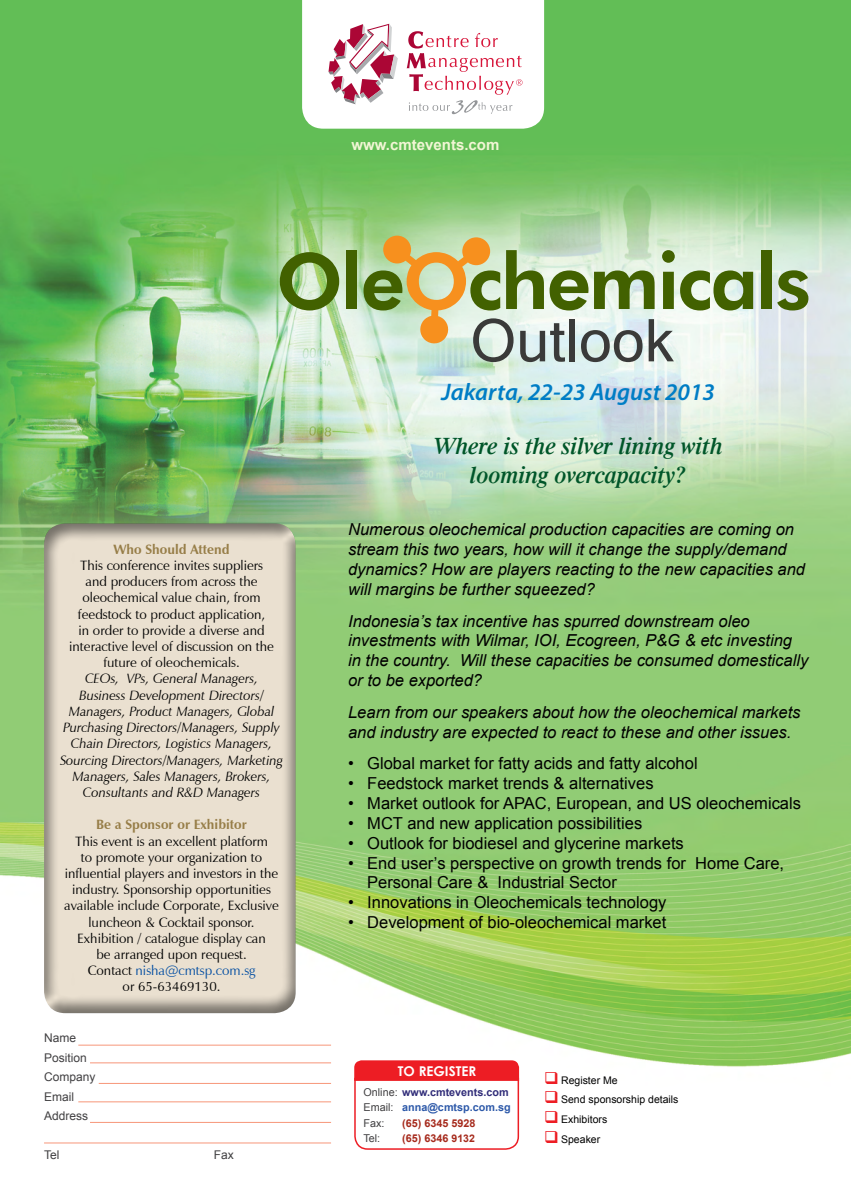
<style>
.page{position:relative;width:851px;height:1191px;background:#fff}
.page>*{position:absolute;margin:0;border:0;box-sizing:border-box;transform-origin:0 0}
.t1{font:italic 600 24px/28.8px "Dutch 801 BT";color:#005629;text-align:center}
.t2{font:italic 600 24px "Myriad Pro";color:#007dc5}
.t3{font:italic 16.5px/19.8px "Arial";color:#000}
.t4{font:16.5px/19.8px "Arial";color:#000}
.t5{font:700 15px "Arial";color:#f2f6d5}
.t6{font:13.5px/16.2px "Zapf Humanist 601 BT";color:#000;text-align:center}
.t7{font:italic 13.5px/16.2px "Zapf Humanist 601 BT";color:#000;text-align:center}
.t8{font:700 13.5px "Zapf Humanist 601 BT";color:#977e48}
.t9{font:700 13.5px "Century Gothic";color:#fff}
.t10{font:12px/19.5px "Arial";color:#414042}
.t11{font:10.8px/15px "Arial";color:#414042}
.t12{font:700 10.8px "Arial";color:#a62a1c}
.t13{font:10.5px "Arial";color:#000}
.s1{color:#034ea2}
.s2{font-weight:700;color:#312d79}
.s3{font-weight:700;color:#2d59a9}
.s4{font-size:10.5px}
.s5{color:#ed1d24}
</style>
<div class="page">
<img style="left:0;top:0;width:850px;height:1144px">
<svg style="left:302px;top:0;width:242px;height:129px"></svg>
<div style="left:29px;top:517px;width:279px;height:497px;background:#000;opacity:.5"></div>
<svg style="left:280px;top:252px;width:59px;height:58px;background:#82a15a"></svg>
<div style="left:346px;top:250px;width:11px;height:59px;background:#426100"></div>
<svg style="left:680px;top:270px;width:73px;height:40px;background:#869d60"></svg>
<div style="left:761px;top:250px;width:11px;height:59px;background:#426100"></div>
<svg style="left:777px;top:270px;width:31px;height:40px"></svg>
<svg style="left:363px;top:236px;width:311px;height:126px;background:#b8c19c"></svg>
<svg style="left:353px;top:1060px;width:166px;height:90px"></svg>
<hr style="left:78px;top:1044px;width:253px;height:1px;background:#f79679">
<hr style="left:90px;top:1062px;width:241px;height:1px;background:#f79679">
<hr style="left:99px;top:1083px;width:232px;height:1px;background:#f79679">
<hr style="left:78px;top:1101px;width:253px;height:1px;background:#f79679">
<hr style="left:90px;top:1122px;width:241px;height:1px;background:#f79679">
<hr style="left:44px;top:1142px;width:287px;height:1px;background:#f79679">
<p class="t5" style="left:351px;top:134px;width:149px">www.cmtevents.com</p>
<p class="t8" style="left:113px;top:541px;width:117px">Who Should Attend</p>
<p class="t6" style="left:69px;top:557px;width:206px">This conference invites suppliers and producers from across the oleochemical value chain, from feedstock to product application,<br>in order to provide a diverse and interactive level of discussion on the future of oleochemicals.</p>
<p class="t7" style="left:60px;top:671px;width:224px">CEOs, VPs, General Managers, Business Development Directors/ Managers, Product Managers, Global Purchasing Directors/Managers, Supply Chain Directors, Logistics Managers, Sourcing Directors/Managers, Marketing Managers, Sales Managers, Brokers, Consultants and R&amp;D Managers</p>
<p class="t8" style="left:96px;top:816px;width:152px">Be a Sponsor or Exhibitor</p>
<p class="t6" style="left:64px;top:832px;width:216px">This event is an excellent platform<br>to promote your organization to influential players and investors in the industry. Sponsorship opportunities available include Corporate, Exclusive luncheon &amp; Cocktail sponsor.<br>Exhibition / catalogue display can<br>be arranged upon request.<br>Contact <span class="s1">nisha@cmtsp.com.sg<br></span>or 65-63469130.</p>
<p class="t10" style="left:44px;top:1028px;width:53px">Name<br>Position<br>Company<br>Email<br>Address</p>
<p class="t10" style="left:44px;top:1145px;width:17px">Tel</p>
<p class="t10" style="left:214px;top:1145px;width:22px">Fax</p>
<h1 class="t2" style="left:441px;top:376px;width:275px">Jakarta, 22-23 August 2013</h1>
<h1 class="t1" style="left:433px;top:430px;width:290px">Where is the silver lining with looming overcapacity?</h1>
<p class="t3" style="left:348px;top:520px;width:458px">Numerous oleochemical production capacities are coming on stream this two years, how will it change the supply/demand dynamics? How are players reacting to the new capacities and will margins be further squeezed?</p>
<p class="t3" style="left:348px;top:611px;width:461px">Indonesia’s tax incentive has spurred downstream oleo investments with Wilmar, IOI, Ecogreen, P&amp;G &amp; etc investing in the country. Will these capacities be consumed domestically or to be exported?</p>
<p class="t3" style="left:348px;top:702px;width:454px">Learn from our speakers about how the oleochemical markets and industry are expected to react to these and other issues.</p>
<p class="t4" style="left:348px;top:754px;width:351px">• Global market for fatty acids and fatty alcohol</p>
<p class="t4" style="left:348px;top:773px;width:307px">• Feedstock market trends &amp; alternatives</p>
<p class="t4" style="left:348px;top:793px;width:454px">• Market outlook for APAC, European, and US oleochemicals</p>
<p class="t4" style="left:348px;top:813px;width:295px">• MCT and new application possibilities</p>
<p class="t4" style="left:348px;top:833px;width:337px">• Outlook for biodiesel and glycerine markets</p>
<p class="t4" style="left:367px;top:853px;width:418px;text-indent:-19px">• End user’s perspective on growth trends for Home Care,<br>Personal Care &amp; Industrial Sector</p>
<p class="t4" style="left:348px;top:892px;width:320px">• Innovations in Oleochemicals technology</p>
<p class="t4" style="left:348px;top:912px;width:320px">• Development of bio-oleochemical market</p>
<p class="t9" style="left:398px;top:1060px;width:80px">TO REGISTER</p>
<p class="t11" style="left:363px;top:1085px;width:149px">Online: <span class="s2">www.cmtevents.com<br></span>Email: <span class="s3">anna@cmtsp.com.sg<br></span>Fax:</p>
<p class="t12" style="left:402px;top:1115px;width:75px">(65) 6345 5928</p>
<p class="t11" style="left:363px;top:1130px;width:18px">Tel:</p>
<p class="t12" style="left:402px;top:1130px;width:74px">(65) 6346 <span class="s4">9132</span></p>
<p class="t13" style="left:544px;top:1073px;width:75px"><span class="s5">❑</span> Register Me</p>
<p class="t13" style="left:544px;top:1092px;width:136px"><span class="s5">❑</span> Send sponsorship details</p>
<p class="t13" style="left:544px;top:1112px;width:65px"><span class="s5">❑</span> Exhibitors</p>
<p class="t13" style="left:544px;top:1132px;width:58px"><span class="s5">❑</span> Speaker</p>
</div>
